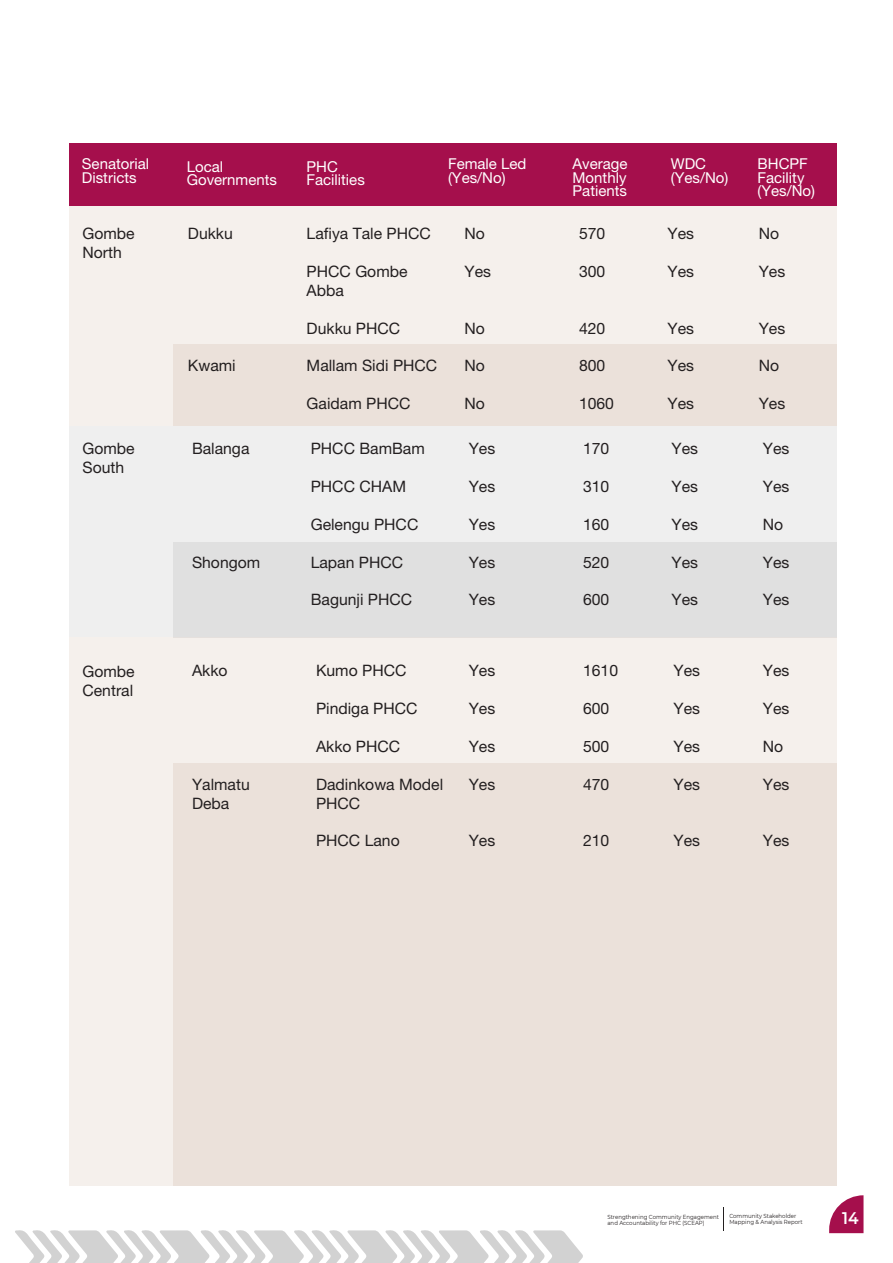
<style>
.page{position:relative;width:893px;height:1263px;background:#fff}
.page>*{position:absolute;margin:0;border:0;box-sizing:border-box;transform-origin:0 0}
.t1{font:600 16.8px "Montserrat";color:#fff;scale:.92 1}
.t2{font:15.75px/18.9px "Helvetica Neue LT Pro";color:#231f20}
.t3{font:15px/13.5px "Helvetica Neue LT Pro";color:#fff}
.t4{font:5.85px/6px "Montserrat";color:#231f20;scale:.92 1}
</style>
<div class="page">
<svg style="left:829px;top:1195px;width:34px;height:38px"></svg>
<svg style="left:15px;top:1230px;width:568px;height:33px"></svg>
<div style="left:69px;top:426px;width:767px;height:211px;background:#efefef"></div>
<div style="left:69px;top:205px;width:767px;height:221px;background:#f5f0ec"></div>
<div style="left:173px;top:344px;width:663px;height:82px;background:#ebe1da"></div>
<div style="left:69px;top:637px;width:767px;height:548px;background:#f5f0ec"></div>
<div style="left:173px;top:763px;width:663px;height:422px;background:#ebe1da"></div>
<div style="left:173px;top:542px;width:663px;height:95px;background:#e0e0e0"></div>
<div style="left:69px;top:143px;width:767px;height:62px;background:#a50f4c"></div>
<p class="t3" style="left:82px;top:157px;width:69px">Senatorial<br>Districts</p>
<p class="t3" style="left:187px;top:159px;width:92px">Local<br>Governments</p>
<p class="t3" style="left:307px;top:159px;width:60px">PHC<br>Facilities</p>
<p class="t3" style="left:448px;top:157px;width:80px">Female Led (Yes/No)</p>
<p class="t3" style="left:573px;top:157px;width:56px;text-align:justify">Average Monthly Patients</p>
<p class="t3" style="left:671px;top:157px;width:59px">WDC (Yes/No)</p>
<p class="t3" style="left:757px;top:157px;width:59px">BHCPF<br>Facility (Yes/No)</p>
<p class="t2" style="left:465px;top:224px;width:22px">No</p>
<p class="t2" style="left:465px;top:262px;width:28px">Yes</p>
<p class="t2" style="left:82px;top:224px;width:54px">Gombe<br>North</p>
<p class="t2" style="left:579px;top:224px;width:28px">570</p>
<p class="t2" style="left:579px;top:262px;width:28px">300</p>
<p class="t2" style="left:307px;top:224px;width:126px">Lafiya Tale PHCC</p>
<p class="t2" style="left:307px;top:262px;width:102px">PHCC Gombe<br>Abba</p>
<p class="t2" style="left:307px;top:318px;width:95px">Dukku PHCC</p>
<p class="t2" style="left:307px;top:356px;width:132px">Mallam Sidi PHCC</p>
<p class="t2" style="left:307px;top:394px;width:105px">Gaidam PHCC</p>
<p class="t2" style="left:188px;top:224px;width:46px">Dukku</p>
<p class="t2" style="left:667px;top:224px;width:28px">Yes</p>
<p class="t2" style="left:667px;top:262px;width:28px">Yes</p>
<p class="t2" style="left:759px;top:224px;width:22px">No</p>
<p class="t2" style="left:759px;top:262px;width:28px">Yes</p>
<p class="t2" style="left:465px;top:318px;width:22px">No</p>
<p class="t2" style="left:465px;top:356px;width:22px">No</p>
<p class="t2" style="left:465px;top:394px;width:22px">No</p>
<p class="t2" style="left:667px;top:318px;width:28px">Yes</p>
<p class="t2" style="left:667px;top:356px;width:28px">Yes</p>
<p class="t2" style="left:667px;top:394px;width:28px">Yes</p>
<p class="t2" style="left:759px;top:318px;width:28px">Yes</p>
<p class="t2" style="left:759px;top:356px;width:22px">No</p>
<p class="t2" style="left:759px;top:394px;width:28px">Yes</p>
<p class="t2" style="left:579px;top:318px;width:28px">420</p>
<p class="t2" style="left:579px;top:356px;width:28px">800</p>
<p class="t2" style="left:579px;top:394px;width:37px">1060</p>
<p class="t2" style="left:188px;top:356px;width:49px">Kwami</p>
<p class="t2" style="left:82px;top:439px;width:54px">Gombe<br>South</p>
<p class="t2" style="left:82px;top:661px;width:54px">Gombe<br>Central</p>
<p class="t2" style="left:192px;top:439px;width:59px">Balanga</p>
<p class="t2" style="left:192px;top:552px;width:70px">Shongom</p>
<p class="t2" style="left:192px;top:661px;width:37px">Akko</p>
<p class="t2" style="left:192px;top:774px;width:59px">Yalmatu<br>Deba</p>
<p class="t2" style="left:311px;top:439px;width:116px">PHCC BamBam</p>
<p class="t2" style="left:311px;top:477px;width:97px">PHCC CHAM</p>
<p class="t2" style="left:311px;top:514px;width:109px">Gelengu PHCC</p>
<p class="t2" style="left:311px;top:552px;width:94px">Lapan PHCC</p>
<p class="t2" style="left:311px;top:590px;width:103px">Bagunji PHCC</p>
<p class="t2" style="left:316px;top:661px;width:92px">Kumo PHCC</p>
<p class="t2" style="left:316px;top:699px;width:103px">Pindiga PHCC</p>
<p class="t2" style="left:316px;top:737px;width:86px">Akko PHCC</p>
<p class="t2" style="left:316px;top:774px;width:129px">Dadinkowa Model<br>PHCC</p>
<p class="t2" style="left:316px;top:831px;width:85px">PHCC Lano</p>
<p class="t2" style="left:469px;top:439px;width:28px">Yes</p>
<p class="t2" style="left:469px;top:477px;width:28px">Yes</p>
<p class="t2" style="left:469px;top:514px;width:28px">Yes</p>
<p class="t2" style="left:469px;top:552px;width:28px">Yes</p>
<p class="t2" style="left:469px;top:590px;width:28px">Yes</p>
<p class="t2" style="left:469px;top:661px;width:28px">Yes</p>
<p class="t2" style="left:469px;top:699px;width:28px">Yes</p>
<p class="t2" style="left:469px;top:737px;width:28px">Yes</p>
<p class="t2" style="left:469px;top:774px;width:28px">Yes</p>
<p class="t2" style="left:469px;top:831px;width:28px">Yes</p>
<p class="t2" style="left:583px;top:439px;width:28px">170</p>
<p class="t2" style="left:583px;top:477px;width:28px">310</p>
<p class="t2" style="left:583px;top:514px;width:28px">160</p>
<p class="t2" style="left:583px;top:552px;width:28px">520</p>
<p class="t2" style="left:583px;top:590px;width:28px">600</p>
<p class="t2" style="left:583px;top:661px;width:37px">1610</p>
<p class="t2" style="left:583px;top:699px;width:28px">600</p>
<p class="t2" style="left:583px;top:737px;width:28px">500</p>
<p class="t2" style="left:583px;top:774px;width:28px">470</p>
<p class="t2" style="left:583px;top:831px;width:28px">210</p>
<p class="t2" style="left:672px;top:439px;width:28px">Yes</p>
<p class="t2" style="left:672px;top:477px;width:28px">Yes</p>
<p class="t2" style="left:672px;top:514px;width:28px">Yes</p>
<p class="t2" style="left:672px;top:552px;width:28px">Yes</p>
<p class="t2" style="left:672px;top:590px;width:28px">Yes</p>
<p class="t2" style="left:674px;top:661px;width:28px">Yes</p>
<p class="t2" style="left:674px;top:699px;width:28px">Yes</p>
<p class="t2" style="left:674px;top:737px;width:28px">Yes</p>
<p class="t2" style="left:674px;top:774px;width:28px">Yes</p>
<p class="t2" style="left:674px;top:831px;width:28px">Yes</p>
<p class="t2" style="left:763px;top:439px;width:28px">Yes</p>
<p class="t2" style="left:763px;top:477px;width:28px">Yes</p>
<p class="t2" style="left:763px;top:514px;width:22px">No</p>
<p class="t2" style="left:763px;top:552px;width:28px">Yes</p>
<p class="t2" style="left:763px;top:590px;width:28px">Yes</p>
<p class="t2" style="left:763px;top:661px;width:28px">Yes</p>
<p class="t2" style="left:763px;top:699px;width:28px">Yes</p>
<p class="t2" style="left:763px;top:737px;width:22px">No</p>
<p class="t2" style="left:763px;top:774px;width:28px">Yes</p>
<p class="t2" style="left:763px;top:831px;width:28px">Yes</p>
<p class="t4" style="left:607px;top:1213px;width:123px">Strengthening Community Engagement and Accountability for PHC (SCEAP)</p>
<p class="t1" style="left:842px;top:1206px;width:19px">14</p>
<p class="t4" style="left:729px;top:1213px;width:81px">Community Stakeholder<br>Mapping &amp; Analysis Report</p>
</div>
